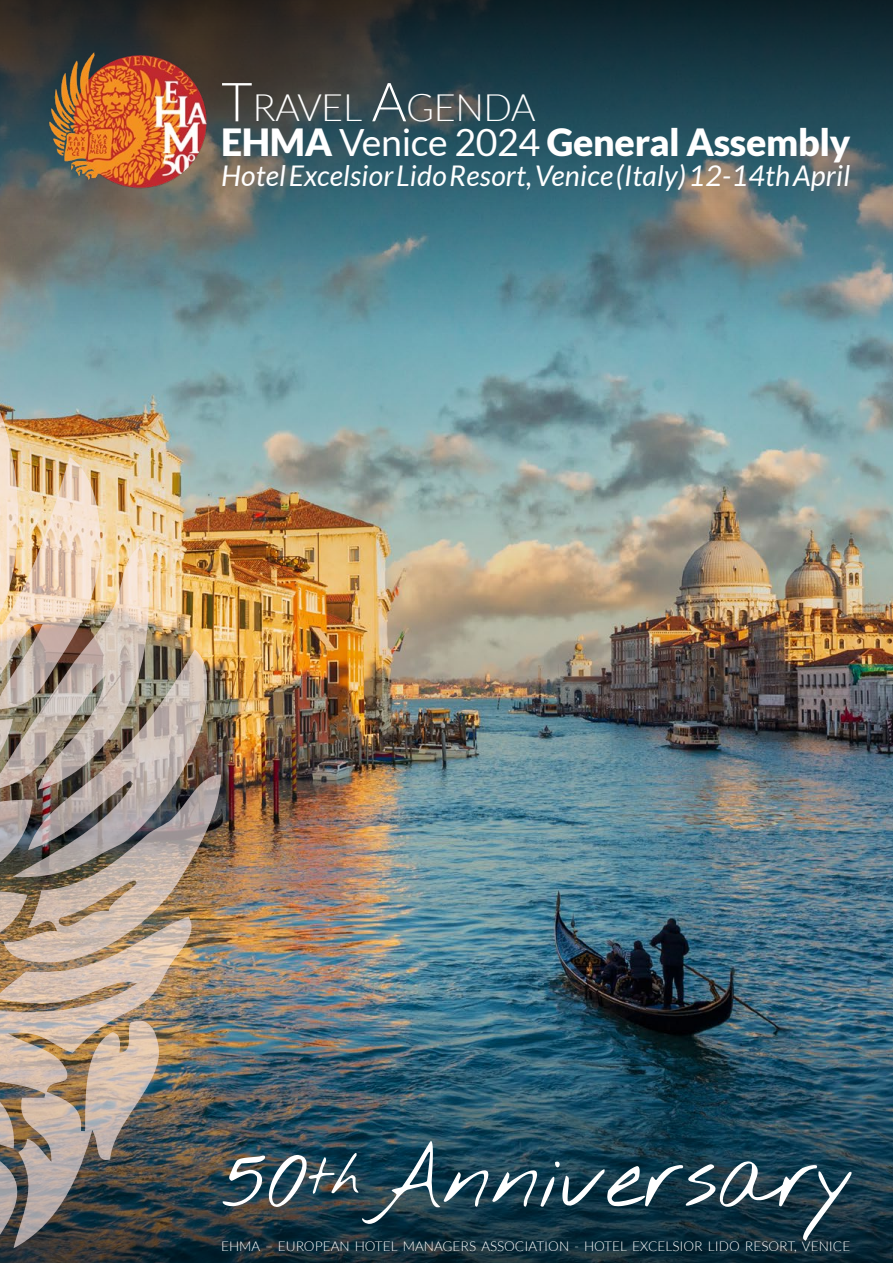
<style>
.page{position:relative;width:893px;height:1263px;background:#fff}
.page>*{position:absolute;margin:0;border:0;box-sizing:border-box;transform-origin:0 0}
.t1{font:86.55px "Nothing You Could Do";color:#fff}
.t2{font:300 37.8px "Lato";letter-spacing:-.015em;color:#fff}
.t3{font:900 37.5px "Lato";letter-spacing:-.01em;color:#fff}
.t4{font:italic 28.5px "Lato";letter-spacing:.01em;color:#fff}
.t5{font:300 13.5px "Lato";color:#fff}
.s1{font-size:54px}
.s2{font-weight:400}
.s3{font-size:54.45px}
</style>
<div class="page">
<img style="left:0;top:334px;width:893px;height:666px">
<svg style="left:0;top:0;width:893px;height:334px;background:#436168"></svg>
<img style="left:100px;top:1000px;width:793px;height:263px">
<img style="left:43px;top:35px;width:170px;height:170px">
<img style="left:0;top:376px;width:221px;height:586px">
<img style="left:0;top:916px;width:197px;height:332px">
<img style="left:0;top:1081px;width:23px;height:182px">
<h2 class="t2" style="left:221px;top:87px;width:316px"><span class="s1">T</span>RAVEL <span class="s1">A</span>GENDA</h2>
<h3 class="t3" style="left:221px;top:120px;width:631px">EHMA <span class="s2">Venice 2024</span> General Assembly</h3>
<h3 class="t4" style="left:221px;top:160px;width:631px">Hotel Excelsior Lido Resort, Venice (Italy) 12-14th April</h3>
<h1 class="t1" style="left:221px;top:1125px;width:635px">50<span class="s3">th</span> Anniversary</h1>
<p class="t5" style="left:221px;top:1239px;width:631px">EHMA – EUROPEAN HOTEL MANAGERS ASSOCIATION - HOTEL EXCELSIOR LIDO RESORT, VENICE</p>
</div>
